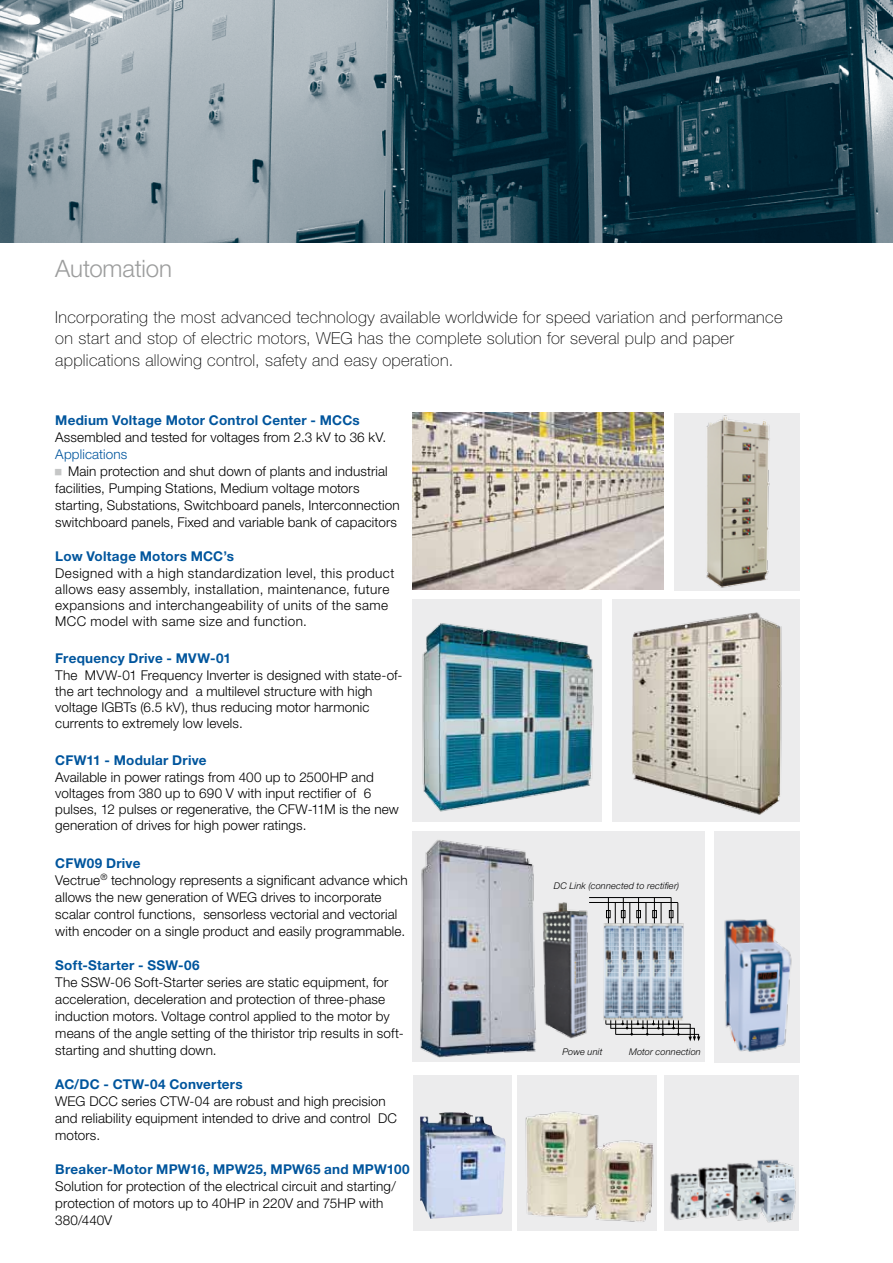
<style>
.page{position:relative;width:893px;height:1263px;background:#fff}
.page>*{position:absolute;margin:0;border:0;box-sizing:border-box;transform-origin:0 0}
.t1{font:300 24px "Helvetica Neue LT Pro";letter-spacing:-.005em;color:#9c9d9d}
.t2{font:100 16.5px/21.3px "Helvetica Neue LT Pro";letter-spacing:.02em;color:#000}
.t3{font:300 13.5px/17px "Helvetica Neue LT Pro";letter-spacing:.01em;color:#000}
.t4{font:300 13.5px/16.2px "Helvetica Neue LT Pro";letter-spacing:.03em;color:#000}
.t5{font:700 13.5px "Helvetica Neue LT Pro";letter-spacing:.015em;color:#00559d}
.t6{font:300 13.5px "Helvetica Neue LT Pro";letter-spacing:.01em;color:#00559d}
.t7{font:italic 300 9.15px "Helvetica Neue LT Pro";letter-spacing:.015em;color:#000}
.s1{font-weight:700;color:#00559d}
</style>
<div class="page">
<img style="left:0;top:0;width:893px;height:242px">
<div style="left:412px;top:599px;width:190px;height:223px;background:#ececed"></div>
<div style="left:664px;top:1075px;width:135px;height:156px;background:#ececed"></div>
<div style="left:413px;top:1075px;width:99px;height:156px;background:#ececed"></div>
<div style="left:518px;top:1075px;width:139px;height:156px;background:#ececed"></div>
<div style="left:612px;top:600px;width:187px;height:222px;background:#ececed"></div>
<img style="left:412px;top:413px;width:251px;height:176px">
<img style="left:422px;top:623px;width:172px;height:189px">
<img style="left:675px;top:413px;width:124px;height:178px">
<img style="left:632px;top:612px;width:150px;height:203px">
<div style="left:714px;top:831px;width:85px;height:232px;background:#ececed"></div>
<img style="left:724px;top:919px;width:68px;height:133px">
<img style="left:757px;top:1159px;width:39px;height:63px">
<img style="left:727px;top:1161px;width:43px;height:62px">
<img style="left:698px;top:1165px;width:41px;height:55px">
<img style="left:670px;top:1171px;width:38px;height:49px">
<div style="left:412px;top:831px;width:293px;height:231px;background:#ececed"></div>
<img style="left:420px;top:840px;width:116px;height:218px">
<img style="left:542px;top:902px;width:46px;height:137px">
<hr style="left:606px;top:1024px;width:84px;height:1px;background:#000">
<hr style="left:610px;top:1028px;width:85px;height:1px;background:#000">
<svg style="left:606px;top:1021px;width:10px;height:13px"></svg>
<hr style="left:615px;top:1034px;width:84px;height:1px;background:#000">
<hr style="left:589px;top:902px;width:89px;height:1px;background:#000">
<hr style="left:589px;top:897px;width:82px;height:1px;background:#000">
<svg style="left:606px;top:897px;width:25px;height:25px"></svg>
<svg style="left:637px;top:897px;width:10px;height:25px"></svg>
<svg style="left:653px;top:897px;width:9px;height:25px"></svg>
<svg style="left:669px;top:897px;width:10px;height:25px"></svg>
<svg style="left:688px;top:1024px;width:12px;height:17px"></svg>
<svg style="left:622px;top:1021px;width:57px;height:14px"></svg>
<img style="left:603px;top:922px;width:15px;height:99px">
<img style="left:618px;top:922px;width:16px;height:99px">
<img style="left:634px;top:922px;width:16px;height:99px">
<img style="left:650px;top:922px;width:16px;height:99px">
<img style="left:666px;top:922px;width:18px;height:99px">
<img style="left:420px;top:1112px;width:86px;height:107px">
<img style="left:517px;top:1108px;width:137px;height:121px">
<h1 class="t1" style="left:55px;top:253px;width:118px">Automation</h1>
<p class="t2" style="left:55px;top:306px;width:729px">Incorporating the most advanced technology available worldwide for speed variation and performance on start and stop of electric motors, WEG has the complete solution for several pulp and paper applications allowing control, safety and easy operation.</p>
<p class="t5" style="left:55px;top:412px;width:306px">Medium Voltage Motor Control Center - MCCs</p>
<p class="t3" style="left:55px;top:429px;width:332px">Assembled and tested for voltages from 2.3 kV to 36 kV.</p>
<p class="t6" style="left:55px;top:446px;width:74px">Applications</p>
<p class="t3" style="left:55px;top:463px;width:346px;text-indent:13px">Main protection and shut down of plants and industrial facilities, Pumping Stations, Medium voltage motors starting, Substations, Switchboard panels, Interconnection switchboard panels, Fixed and variable bank of capacitors</p>
<p class="t5" style="left:55px;top:548px;width:180px">Low Voltage Motors MCC’s</p>
<p class="t4" style="left:55px;top:564px;width:341px">Designed with a high standardization level, this product allows easy assembly, installation, maintenance, future expansions and interchangeability of units of the same MCC model with same size and function.</p>
<p class="t5" style="left:55px;top:650px;width:177px">Frequency Drive - MVW-01</p>
<p class="t3" style="left:55px;top:666px;width:349px;line-height:16.2px">The MVW-01 Frequency Inverter is designed with state-of&shy;the art technology and a multilevel structure with high voltage IGBTs (6.5 kV), thus reducing motor harmonic currents to extremely low levels.</p>
<p class="t5" style="left:55px;top:752px;width:153px">CFW11 - Modular Drive</p>
<p class="t3" style="left:55px;top:768px;width:345px;line-height:16.2px">Available in power ratings from 400 up to 2500HP and voltages from 380 up to 690 V with input rectifier of 6 pulses, 12 pulses or regenerative, the CFW-11M is the new generation of drives for high power ratings.</p>
<p class="t3" style="left:55px;top:854px;width:354px"><span class="s1">CFW09 Drive<br></span>Vectrue<sup>®</sup> technology represents a significant advance which allows the new generation of WEG drives to incorporate scalar control functions, sensorless vectorial and vectorial with encoder on a single product and easily programmable.</p>
<p class="t5" style="left:55px;top:956px;width:146px">Soft-Starter - SSW-06</p>
<p class="t3" style="left:55px;top:973px;width:350px">The SSW-06 Soft-Starter series are static equipment, for acceleration, deceleration and protection of three-phase induction motors. Voltage control applied to the motor by means of the angle setting of the thiristor trip results in soft&shy;starting and shutting down.</p>
<p class="t5" style="left:55px;top:1075px;width:189px">AC/DC - CTW-04 Converters</p>
<p class="t3" style="left:55px;top:1092px;width:343px">WEG DCC series CTW-04 are robust and high precision and reliability equipment intended to drive and control DC motors.</p>
<p class="t5" style="left:55px;top:1160px;width:356px">Breaker-Motor MPW16, MPW25, MPW65 and MPW100</p>
<p class="t3" style="left:55px;top:1177px;width:342px">Solution for protection of the electrical circuit and starting/ protection of motors up to 40HP in 220V and 75HP with<br>380/440V</p>
<p class="t7" style="left:554px;top:880px;width:127px">DC Link (connected to rectifier)</p>
<p class="t7" style="left:562px;top:1046px;width:42px">Powe unit</p>
<p class="t7" style="left:629px;top:1046px;width:73px">Motor connection</p>
</div>
